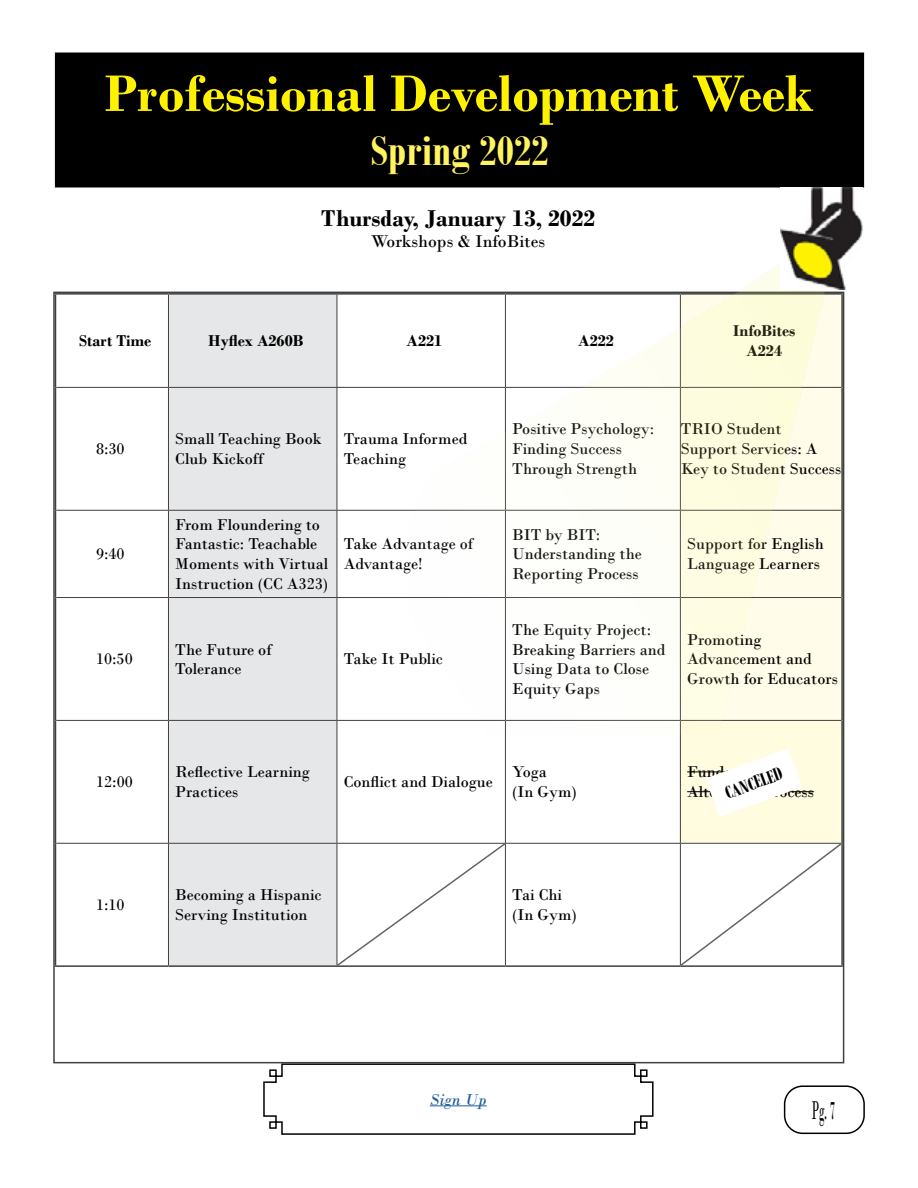
<style>
.page{position:relative;width:918px;height:1188px;background:#fff}
.page>*{position:absolute;margin:0;border:0;box-sizing:border-box;transform-origin:0 0}
.t1{font:700 54px "Bodoni";color:#fff200}
.t2{font:700 45px "Bodoni MT Condensed";color:#fff45f}
.t3{font:27px "Bodoni";color:#000;scale:.41 1}
.t4{font:700 24px "Bodoni";color:#000}
.t5{font:700 19.5px "Bodoni MT Condensed";color:#000}
.t6{font:18px "Bodoni";color:#000}
.t7{font:16.5px/19.8px "Bodoni";color:#000}
.t8{font:700 16.5px/19.8px "Bodoni";color:#000;text-align:center}
.t9{font:italic 16.5px "Bodoni";color:#215e9e}
</style>
<div class="page">
<div style="left:784px;top:1085px;width:81px;height:49px;border:2px solid #000;border-radius:18px"></div>
<svg style="left:262px;top:1063px;width:392px;height:72px"></svg>
<div style="left:169px;top:295px;width:168px;height:670px;background:#e6e7e8"></div>
<div style="left:832px;top:295px;width:9px;height:425px;background:#fffde9"></div>
<div style="left:680px;top:720px;width:162px;height:123px;background:#fffcdf"></div>
<hr style="left:55px;top:965px;width:113px;height:2px;background:#404040">
<hr style="left:168px;top:965px;width:169px;height:2px;background:#404040">
<hr style="left:337px;top:965px;width:168px;height:2px;background:#404040">
<hr style="left:505px;top:965px;width:175px;height:2px;background:#404040">
<hr style="left:680px;top:965px;width:163px;height:2px;background:#404040">
<hr style="left:168px;top:295px;width:1px;height:92px;background:#404040">
<hr style="left:337px;top:295px;width:1px;height:92px;background:#404040">
<hr style="left:56px;top:387px;width:112px;height:1px;background:#404040">
<hr style="left:168px;top:387px;width:169px;height:1px;background:#404040">
<hr style="left:168px;top:388px;width:1px;height:122px;background:#404040">
<hr style="left:337px;top:387px;width:168px;height:1px;background:#404040">
<hr style="left:337px;top:388px;width:1px;height:122px;background:#404040">
<hr style="left:680px;top:387px;width:161px;height:1px;background:#404040">
<hr style="left:56px;top:510px;width:112px;height:1px;background:#404040">
<hr style="left:168px;top:510px;width:169px;height:1px;background:#404040">
<hr style="left:168px;top:511px;width:1px;height:86px;background:#404040">
<hr style="left:337px;top:510px;width:168px;height:1px;background:#404040">
<hr style="left:337px;top:511px;width:1px;height:86px;background:#404040">
<hr style="left:680px;top:510px;width:161px;height:1px;background:#404040">
<hr style="left:56px;top:597px;width:112px;height:1px;background:#404040">
<hr style="left:168px;top:597px;width:169px;height:1px;background:#404040">
<hr style="left:168px;top:598px;width:1px;height:122px;background:#404040">
<hr style="left:337px;top:597px;width:168px;height:1px;background:#404040">
<hr style="left:337px;top:598px;width:1px;height:122px;background:#404040">
<hr style="left:680px;top:597px;width:161px;height:1px;background:#404040">
<hr style="left:56px;top:720px;width:112px;height:1px;background:#404040">
<hr style="left:168px;top:720px;width:169px;height:1px;background:#404040">
<hr style="left:168px;top:721px;width:1px;height:122px;background:#404040">
<hr style="left:337px;top:720px;width:168px;height:1px;background:#404040">
<hr style="left:337px;top:721px;width:1px;height:122px;background:#404040">
<hr style="left:505px;top:721px;width:1px;height:122px;background:#404040">
<hr style="left:680px;top:720px;width:161px;height:1px;background:#404040">
<hr style="left:680px;top:721px;width:1px;height:122px;background:#404040">
<hr style="left:56px;top:843px;width:112px;height:1px;background:#404040">
<hr style="left:168px;top:843px;width:169px;height:1px;background:#404040">
<hr style="left:168px;top:844px;width:1px;height:121px;background:#404040">
<hr style="left:337px;top:843px;width:168px;height:1px;background:#404040">
<hr style="left:505px;top:843px;width:175px;height:1px;background:#404040">
<hr style="left:505px;top:844px;width:1px;height:121px;background:#404040">
<hr style="left:680px;top:843px;width:161px;height:1px;background:#404040">
<hr style="left:680px;top:844px;width:1px;height:121px;background:#404040">
<svg style="left:337px;top:844px;width:168px;height:121px"></svg>
<svg style="left:681px;top:844px;width:160px;height:121px"></svg>
<hr style="left:687px;top:771px;width:98px;height:1px;background:#000">
<hr style="left:687px;top:791px;width:127px;height:1px;background:#000">
<svg style="left:705px;top:748px;width:97px;height:69px"></svg>
<div style="left:56px;top:53px;width:807px;height:134px;background:#000"></div>
<div style="left:55px;top:52px;width:809px;height:136px;border:2px solid #000"></div>
<img style="left:408px;top:264px;width:424px;height:471px">
<img style="left:780px;top:188px;width:83px;height:101px">
<h1 class="t1" style="left:105px;top:61px;width:710px">Professional Development Week</h1>
<h2 class="t2" style="left:371px;top:124px;width:179px">Spring 2022</h2>
<h3 class="t4" style="left:321px;top:204px;width:275px">Thursday, January 13, 2022</h3>
<p class="t6" style="left:371px;top:231px;width:176px">Workshops &amp; InfoBites</p>
<p class="t8" style="left:79px;top:331px;width:74px">Start Time</p>
<p class="t8" style="left:208px;top:331px;width:97px">Hyflex A260B</p>
<p class="t8" style="left:407px;top:331px;width:37px">A221</p>
<p class="t8" style="left:578px;top:331px;width:37px">A222</p>
<p class="t8" style="left:733px;top:321px;width:64px">InfoBites<br>A224</p>
<p class="t7" style="left:96px;top:439px;width:30px">8:30</p>
<p class="t7" style="left:175px;top:429px;width:148px">Small Teaching Book<br>Club Kickoff</p>
<p class="t7" style="left:344px;top:429px;width:125px">Trauma Informed<br>Teaching</p>
<p class="t7" style="left:512px;top:419px;width:144px">Positive Psychology:<br>Finding Success<br>Through Strength</p>
<p class="t7" style="left:681px;top:419px;width:162px">TRIO Student<br>Support Services: A<br>Key to Student Success</p>
<p class="t7" style="left:96px;top:544px;width:30px">9:40</p>
<p class="t7" style="left:175px;top:514px;width:155px">From Floundering to<br>Fantastic: Teachable<br>Moments with Virtual<br>Instruction (CC A323)</p>
<p class="t7" style="left:344px;top:534px;width:131px">Take Advantage of<br>Advantage!</p>
<p class="t7" style="left:512px;top:524px;width:131px">BIT by BIT:<br>Understanding the<br>Reporting Process</p>
<p class="t7" style="left:687px;top:534px;width:138px">Support for English<br>Language Learners</p>
<p class="t7" style="left:96px;top:649px;width:38px">10:50</p>
<p class="t7" style="left:175px;top:639px;width:98px">The Future of<br>Tolerance</p>
<p class="t7" style="left:344px;top:649px;width:101px">Take It Public</p>
<p class="t7" style="left:512px;top:620px;width:155px">The Equity Project:<br>Breaking Barriers and<br>Using Data to Close<br>Equity Gaps</p>
<p class="t7" style="left:687px;top:629px;width:152px">Promoting<br>Advancement and<br>Growth for Educators</p>
<p class="t7" style="left:96px;top:772px;width:38px">12:00</p>
<p class="t7" style="left:175px;top:762px;width:136px">Reflective Learning<br>Practices</p>
<p class="t7" style="left:344px;top:772px;width:151px">Conflict and Dialogue</p>
<p class="t7" style="left:512px;top:762px;width:66px">Yoga<br>(In Gym)</p>
<p class="t7" style="left:687px;top:762px;width:128px">Fundamental<br>Alteration Process</p>
<p class="t5" style="left:722px;top:782px;width:61px;rotate:-20deg">CANCELED</p>
<p class="t7" style="left:96px;top:895px;width:30px">1:10</p>
<p class="t7" style="left:175px;top:885px;width:148px">Becoming a Hispanic<br>Serving Institution</p>
<p class="t7" style="left:512px;top:885px;width:66px">Tai Chi (In Gym)</p>
<p class="t9" style="left:430px;top:1089px;width:58px">Sign Up</p>
<h3 class="t3" style="left:812px;top:1094px;width:59px">Pg. 7</h3>
</div>
